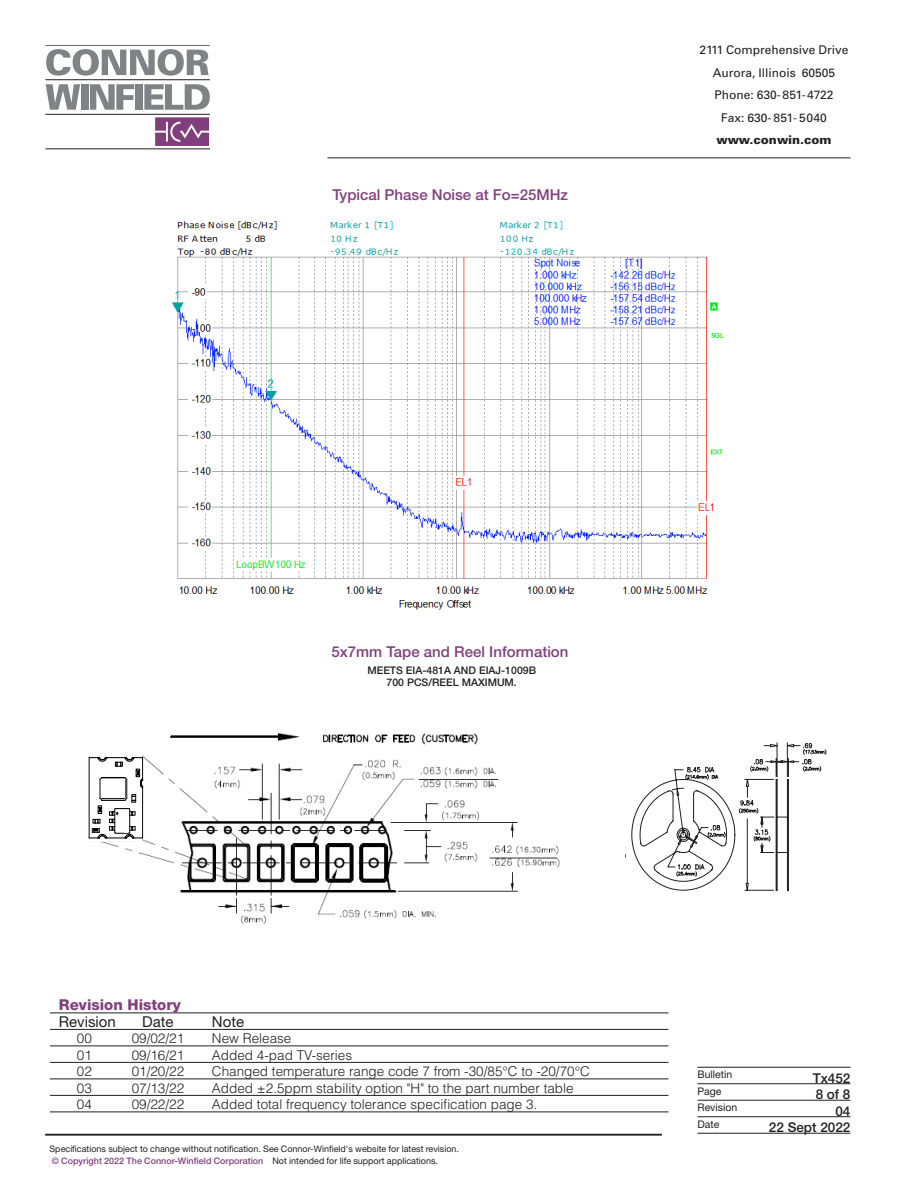
<style>
.page{position:relative;width:918px;height:1188px;background:#fff}
.page>*{position:absolute;margin:0;border:0;box-sizing:border-box;transform-origin:0 0}
.Subhead_2_Centered{font:500 15px "Helvetica Neue";color:#81407d}
.Chart_head{font:15px "Helvetica Neue";color:#231f20}
.Chart_head-2{font:800 15px "Helvetica Neue";color:#81407d}
.Chart{font:300 13.5px "Helvetica";color:#231f20}
.ID_2{font:500 13.5px "Helvetica Neue";color:#231f20}
.t1{font:12px/22.5px "Univers";color:#231f20;text-align:center}
.t2{font:900 12px "Univers";color:#231f20}
.Subhead_1_under{font:500 10.5px/12.6px "Helvetica Neue";color:#231f20;text-align:center}
.ID_1{font:10.5px "Helvetica Neue";color:#231f20}
.t3{font:9px/12px "Helvetica Neue";color:#231f20}
.s1{font-weight:500;color:#81407d}
</style>
<div class="page">
<hr style="left:45px;top:1134px;width:617px;height:1px;background:#231f20">
<svg style="left:46px;top:49px;width:163px;height:27px"></svg>
<svg style="left:46px;top:84px;width:34px;height:26px"></svg>
<div style="left:81px;top:84px;width:7px;height:26px;background:#808285"></div>
<svg style="left:90px;top:84px;width:44px;height:26px"></svg>
<div style="left:136px;top:84px;width:7px;height:26px;background:#808285"></div>
<svg style="left:144px;top:84px;width:66px;height:26px"></svg>
<hr style="left:45px;top:45px;width:165px;height:1px;background:#231f20">
<hr style="left:45px;top:79px;width:165px;height:1px;background:#231f20">
<hr style="left:45px;top:114px;width:165px;height:1px;background:#231f20">
<svg style="left:155px;top:117px;width:54px;height:29px;background:#935a8f"></svg>
<hr style="left:46px;top:149px;width:164px;height:1px;background:#231f20">
<hr style="left:327px;top:158px;width:524px;height:1px;background:#231f20">
<hr style="left:45px;top:1135px;width:617px;height:1px;background:#231f20">
<hr style="left:698px;top:1067px;width:152px;height:1px;background:#231f20">
<hr style="left:698px;top:1083px;width:152px;height:1px;background:#231f20">
<hr style="left:698px;top:1100px;width:152px;height:1px;background:#231f20">
<hr style="left:698px;top:1116px;width:152px;height:1px;background:#231f20">
<hr style="left:698px;top:1133px;width:152px;height:1px;background:#231f20">
<svg style="left:631px;top:742px;width:195px;height:149px"></svg>
<hr style="left:50px;top:1013px;width:618px;height:1px;background:#231f20">
<hr style="left:50px;top:1029px;width:618px;height:1px;background:#231f20">
<hr style="left:50px;top:1046px;width:618px;height:1px;background:#231f20">
<hr style="left:50px;top:1062px;width:618px;height:1px;background:#231f20">
<hr style="left:50px;top:1079px;width:618px;height:1px;background:#231f20">
<hr style="left:50px;top:1095px;width:618px;height:1px;background:#231f20">
<hr style="left:50px;top:1112px;width:618px;height:1px;background:#231f20">
<img style="left:100px;top:733px;width:460px;height:191px">
<div style="left:82px;top:744px;width:60px;height:98px;background:#fff"></div>
<svg style="left:89px;top:757px;width:61px;height:82px"></svg>
<img style="left:172px;top:221px;width:552px;height:389px">
<p class="Subhead_2_Centered" style="left:332px;top:185px;width:237px">Typical Phase Noise at Fo=25MHz</p>
<p class="t1" style="left:699px;top:39px;width:151px">2111 Comprehensive Drive<br>Aurora, Illinois 60505<br>Phone: 630-851-4722<br>Fax: 630- 851- 5040</p>
<p class="t2" style="left:716px;top:132px;width:117px">www.conwin.com</p>
<p class="Subhead_2_Centered" style="left:332px;top:642px;width:238px">5x7mm Tape and Reel Information</p>
<p class="Subhead_1_under" style="left:367px;top:663px;width:170px">MEETS EIA-481A AND EIAJ-1009B<br>700 PCS/REEL MAXIMUM.</p>
<p class="Chart_head-2" style="left:59px;top:996px;width:123px">Revision History</p>
<p class="Chart_head" style="left:59px;top:1012px;width:58px">Revision</p>
<p class="Chart_head" style="left:142px;top:1012px;width:33px">Date</p>
<p class="Chart_head" style="left:212px;top:1012px;width:34px">Note</p>
<p class="Chart" style="left:77px;top:1030px;width:17px">00</p>
<p class="Chart" style="left:132px;top:1030px;width:54px">09/02/21</p>
<p class="Chart" style="left:212px;top:1030px;width:81px">New Release</p>
<p class="Chart" style="left:77px;top:1046px;width:17px">01</p>
<p class="Chart" style="left:132px;top:1046px;width:54px">09/16/21</p>
<p class="Chart" style="left:212px;top:1046px;width:142px">Added 4-pad TV-series</p>
<p class="Chart" style="left:77px;top:1063px;width:17px">02</p>
<p class="Chart" style="left:132px;top:1063px;width:54px">01/20/22</p>
<p class="Chart" style="left:212px;top:1063px;width:379px">Changed temperature range code 7 from -30/85°C to -20/70°C</p>
<p class="Chart" style="left:77px;top:1079px;width:17px">03</p>
<p class="Chart" style="left:132px;top:1079px;width:54px">07/13/22</p>
<p class="Chart" style="left:212px;top:1079px;width:363px">Added ±2.5ppm stability option "H" to the part number table</p>
<p class="Chart" style="left:77px;top:1096px;width:17px">04</p>
<p class="Chart" style="left:132px;top:1096px;width:54px">09/22/22</p>
<p class="Chart" style="left:212px;top:1096px;width:327px">Added total frequency tolerance specification page 3.</p>
<p class="t3" style="left:50px;top:1143px;width:411px">Specifications subject to change without notification. See Connor-Winfield's website for latest revision. <span class="s1">© Copyright 2022 The Connor-Winfield Corporation</span> Not intended for life support applications.</p>
<p class="ID_1" style="left:698px;top:1068px;width:36px">Bulletin</p>
<p class="ID_2" style="left:813px;top:1070px;width:39px">Tx452</p>
<p class="ID_1" style="left:698px;top:1085px;width:26px">Page</p>
<p class="ID_2" style="left:816px;top:1086px;width:36px">8 of 8</p>
<p class="ID_1" style="left:698px;top:1101px;width:41px">Revision</p>
<p class="ID_2" style="left:835px;top:1103px;width:17px">04</p>
<p class="ID_1" style="left:698px;top:1118px;width:23px">Date</p>
<p class="ID_2" style="left:769px;top:1119px;width:83px">22 Sept 2022</p>
</div>
